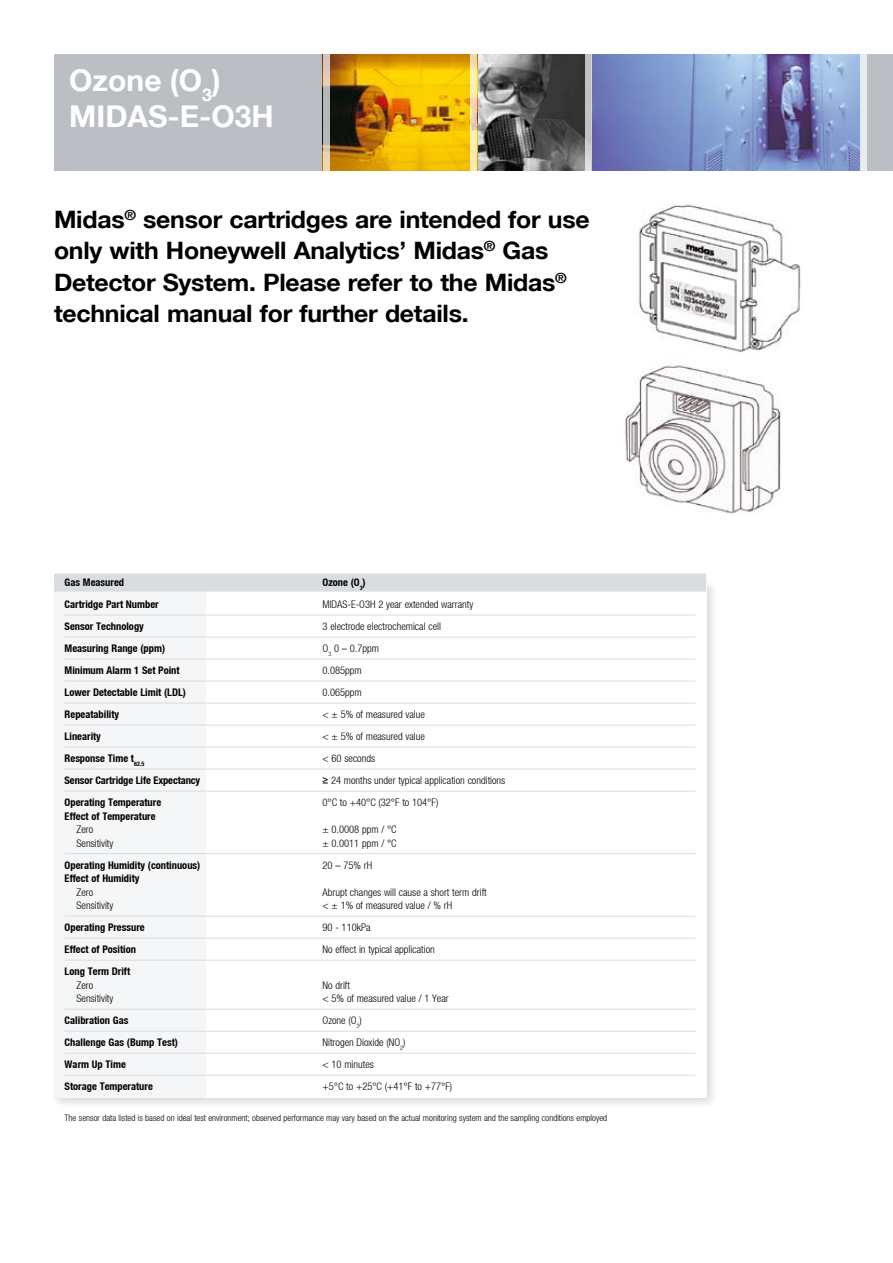
<style>
.page{position:relative;width:893px;height:1263px;background:#fff}
.page>*{position:absolute;margin:0;border:0;box-sizing:border-box;transform-origin:0 0}
.t1{font:700 30px/36px "Helvetica Neue LT";color:#fff}
.t2{font:700 24px/31.5px "Helvetica Neue LT";letter-spacing:-.01em;color:#000}
.t3{font:300 condensed 10.5px "Helvetica Neue LT";color:#000}
.t4{font:700 condensed 10.5px "Helvetica Neue LT";color:#000}
.t5{font:300 condensed 9px "Helvetica Neue LT";color:#000}
.s1{font-family:"Arial";font-weight:400;font-stretch:normal}
</style>
<div class="page">
<div style="left:54px;top:54px;width:839px;height:116px;background:#bbbfc3"></div>
<div style="left:49px;top:577px;width:671px;height:534px;background:#000;opacity:.15"></div>
<div style="left:54px;top:582px;width:652px;height:516px;background:#fff"></div>
<div style="left:54px;top:583px;width:151px;height:515px;background:#f5f6f7"></div>
<div style="left:54px;top:574px;width:652px;height:18px;background:#dadde0"></div>
<hr style="left:65px;top:615px;width:631px;height:1px;background:#dadde0">
<hr style="left:65px;top:637px;width:631px;height:1px;background:#dadde0">
<hr style="left:65px;top:659px;width:631px;height:1px;background:#dadde0">
<hr style="left:65px;top:681px;width:631px;height:1px;background:#dadde0">
<hr style="left:65px;top:703px;width:631px;height:1px;background:#dadde0">
<hr style="left:65px;top:725px;width:631px;height:1px;background:#dadde0">
<hr style="left:65px;top:747px;width:631px;height:1px;background:#dadde0">
<hr style="left:65px;top:769px;width:631px;height:1px;background:#dadde0">
<hr style="left:65px;top:791px;width:631px;height:1px;background:#dadde0">
<hr style="left:65px;top:853px;width:631px;height:1px;background:#dadde0">
<hr style="left:65px;top:916px;width:631px;height:1px;background:#dadde0">
<hr style="left:65px;top:938px;width:631px;height:1px;background:#dadde0">
<hr style="left:65px;top:960px;width:631px;height:1px;background:#dadde0">
<hr style="left:65px;top:1009px;width:631px;height:1px;background:#dadde0">
<hr style="left:65px;top:1031px;width:631px;height:1px;background:#dadde0">
<hr style="left:65px;top:1053px;width:631px;height:1px;background:#dadde0">
<hr style="left:65px;top:1075px;width:631px;height:1px;background:#dadde0">
<img style="left:329px;top:54px;width:532px;height:116px">
<svg style="left:585px;top:54px;width:7px;height:117px"></svg>
<div style="left:861px;top:50px;width:6px;height:123px;background:#eaebec"></div>
<svg style="left:470px;top:54px;width:7px;height:117px"></svg>
<svg style="left:323px;top:54px;width:6px;height:117px"></svg>
<img style="left:625px;top:204px;width:176px;height:310px">
<h1 class="t1" style="left:69px;top:61px;width:206px">Ozone (O<sub>3</sub>)<br>MIDAS-E-O3H</h1>
<h2 class="t2" style="left:54px;top:203px;width:537px">Midas<sup>®</sup> sensor cartridges are intended for use only with Honeywell Analytics’ Midas<sup>®</sup> Gas Detector System. Please refer to the Midas<sup>® </sup>technical manual for further details.</h2>
<p class="t4" style="left:65px;top:576px;width:61px">Gas Measured</p>
<p class="t4" style="left:322px;top:576px;width:45px">Ozone (O<sub>3</sub>)</p>
<p class="t4" style="left:65px;top:598px;width:96px">Cartridge Part Number</p>
<p class="t3" style="left:322px;top:599px;width:152px">MIDAS-E-O3H 2 year extended warranty</p>
<p class="t4" style="left:65px;top:620px;width:81px">Sensor Technology</p>
<p class="t3" style="left:322px;top:621px;width:120px">3 electrode electrochemical cell</p>
<p class="t4" style="left:65px;top:642px;width:102px">Measuring Range (ppm)</p>
<p class="t3" style="left:322px;top:643px;width:58px">O<sub>3</sub> 0 – 0.7ppm</p>
<p class="t4" style="left:65px;top:664px;width:117px">Minimum Alarm 1 Set Point</p>
<p class="t3" style="left:322px;top:665px;width:41px">0.085ppm</p>
<p class="t4" style="left:65px;top:686px;width:123px">Lower Detectable Limit (LDL)</p>
<p class="t3" style="left:322px;top:687px;width:41px">0.065ppm</p>
<p class="t4" style="left:65px;top:708px;width:56px">Repeatability</p>
<p class="t3" style="left:322px;top:709px;width:104px">&lt; ± 5% of measured value</p>
<p class="t4" style="left:65px;top:730px;width:38px">Linearity</p>
<p class="t3" style="left:322px;top:731px;width:104px">&lt; ± 5% of measured value</p>
<p class="t4" style="left:65px;top:752px;width:81px">Response Time t<sub>62.5</sub></p>
<p class="t3" style="left:323px;top:753px;width:54px">&lt; 60 seconds</p>
<p class="t4" style="left:65px;top:774px;width:137px">Sensor Cartridge Life Expectancy</p>
<p class="t3" style="left:322px;top:775px;width:184px"><span class="s1">≥</span> 24 months under typical application conditions</p>
<p class="t4" style="left:65px;top:796px;width:98px">Operating Temperature</p>
<p class="t3" style="left:322px;top:797px;width:117px">0°C to +40°C (32°F to 104°F)</p>
<p class="t4" style="left:65px;top:810px;width:93px">Effect of Temperature</p>
<p class="t3" style="left:76px;top:824px;width:18px">Zero</p>
<p class="t3" style="left:322px;top:824px;width:76px">± 0.0008 ppm / °C</p>
<p class="t3" style="left:76px;top:837px;width:38px">Sensitivity</p>
<p class="t3" style="left:322px;top:837px;width:76px">± 0.0011 ppm / °C</p>
<p class="t4" style="left:65px;top:859px;width:137px">Operating Humidity (continuous)</p>
<p class="t3" style="left:322px;top:859px;width:51px">20 – 75% rH</p>
<p class="t4" style="left:65px;top:872px;width:76px">Effect of Humidity</p>
<p class="t3" style="left:76px;top:886px;width:18px">Zero</p>
<p class="t3" style="left:322px;top:886px;width:166px">Abrupt changes will cause a short term drift</p>
<p class="t3" style="left:76px;top:900px;width:38px">Sensitivity</p>
<p class="t3" style="left:322px;top:900px;width:131px">&lt; ± 1% of measured value / % rH</p>
<p class="t4" style="left:65px;top:921px;width:82px">Operating Pressure</p>
<p class="t3" style="left:322px;top:922px;width:50px">90 - 110kPa</p>
<p class="t4" style="left:65px;top:943px;width:73px">Effect of Position</p>
<p class="t3" style="left:322px;top:944px;width:114px">No effect in typical application</p>
<p class="t4" style="left:65px;top:965px;width:67px">Long Term Drift</p>
<p class="t3" style="left:77px;top:979px;width:18px">Zero</p>
<p class="t3" style="left:323px;top:979px;width:29px">No drift</p>
<p class="t3" style="left:77px;top:993px;width:38px">Sensitivity</p>
<p class="t3" style="left:323px;top:993px;width:128px">&lt; 5% of measured value / 1 Year</p>
<p class="t4" style="left:65px;top:1014px;width:65px">Calibration Gas</p>
<p class="t3" style="left:322px;top:1015px;width:41px">Ozone (O<sub>3</sub>)</p>
<p class="t4" style="left:65px;top:1036px;width:115px">Challenge Gas (Bump Test)</p>
<p class="t3" style="left:322px;top:1037px;width:84px">Nitrogen Dioxide (NO<sub>2</sub>)</p>
<p class="t4" style="left:65px;top:1058px;width:63px">Warm Up Time</p>
<p class="t3" style="left:322px;top:1059px;width:53px">&lt; 10 minutes</p>
<p class="t4" style="left:65px;top:1080px;width:90px">Storage Temperature</p>
<p class="t3" style="left:322px;top:1081px;width:131px">+5°C to +25°C (+41°F to +77°F)</p>
<p class="t5" style="left:65px;top:1112px;width:544px">The sensor data listed is based on ideal test environment; observed performance may vary based on the actual monitoring system and the sampling conditions employed</p>
</div>
